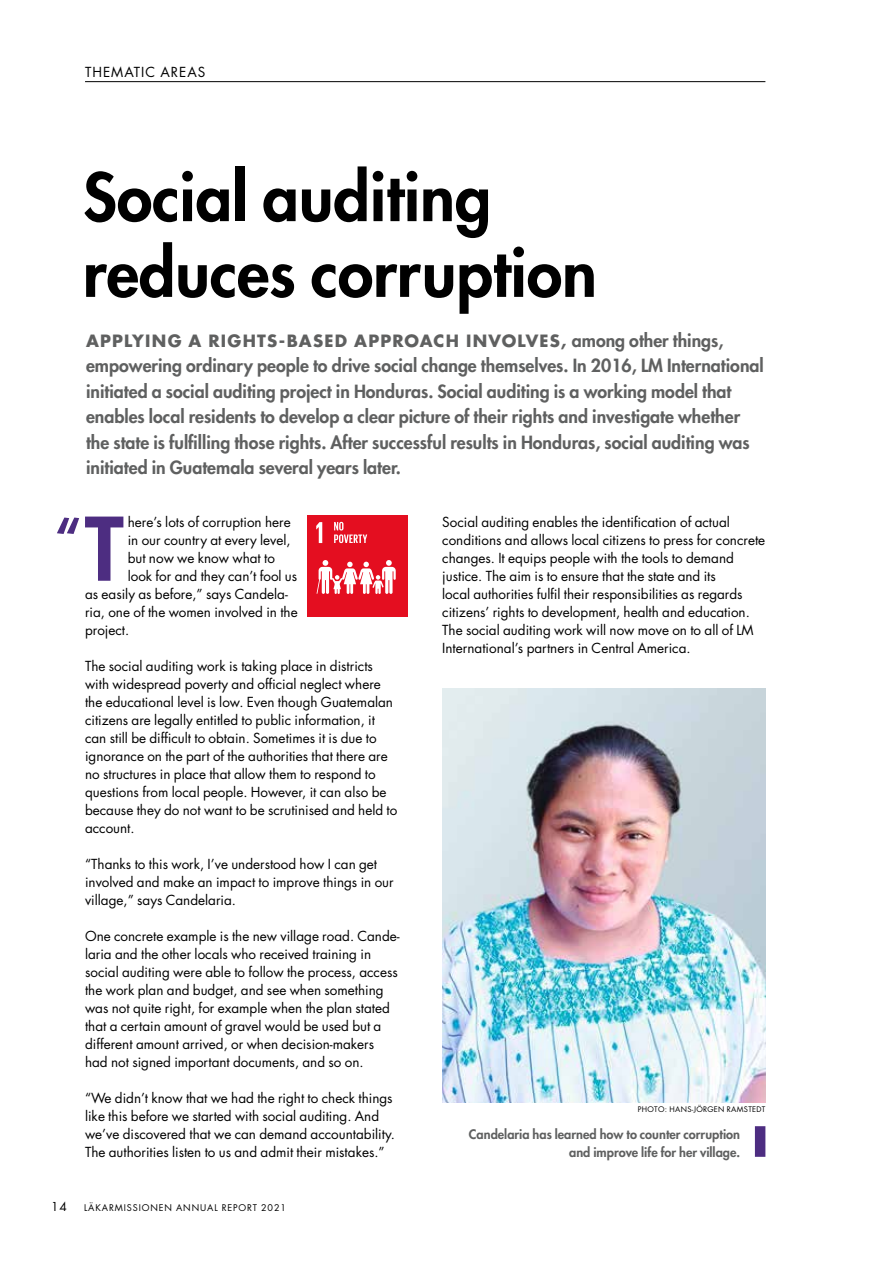
<style>
.page{position:relative;width:893px;height:1263px;background:#fff}
.page>*{position:absolute;margin:0;border:0;box-sizing:border-box;transform-origin:0 0}
.t1{font:800 85.05px "Futura";color:#4d2d81}
.t2{font:800 64.5px/75.8px "Futura";color:#000}
.t3{font:800 52.2px "Futura";color:#4d2d81}
.t4{font:800 17.7px/25.5px "Futura";color:#5f6060}
.t5{font:700 16.5px "Futura";letter-spacing:.075em;color:#5f6060}
.t6{font:13.5px/18px "Futura";color:#000}
.t7{font:13.5px "Futura";letter-spacing:.075em;color:#000}
.t8{font:800 12.75px/18px "Futura";color:#5f6060;text-align:right}
.t9{font:12px "Futura";color:#000}
.t10{font:9px "Futura";letter-spacing:.1em;color:#000}
.t11{font:7.5px "Futura";letter-spacing:.04em;color:#000}
.s1{font-weight:800;font-size:17.7px}
</style>
<div class="page">
<hr style="left:85px;top:81px;width:680px;height:1px;background:#000">
<img style="left:442px;top:689px;width:323px;height:414px">
<div style="left:755px;top:1126px;width:10px;height:31px;background:#4d2d81"></div>
<div style="left:307px;top:516px;width:101px;height:101px;background:#e40e20"></div>
<svg style="left:316px;top:522px;width:6px;height:21px"></svg>
<svg style="left:317px;top:560px;width:79px;height:34px"></svg>
<svg style="left:334px;top:522px;width:33px;height:21px"></svg>
<p class="t7" style="left:85px;top:63px;width:122px">THEMATIC AREAS</p>
<h2 class="t2" style="left:83px;top:159px;width:516px">Social auditing reduces corruption</h2>
<p class="t5" style="left:86px;top:330px;width:639px">APPLYING A RIGHTS-BASED APPROACH INVOLVES, <span class="s1">among other things,</span></p>
<p class="t4" style="left:86px;top:353px;width:679px">empowering ordinary people to drive social change themselves. In 2016, LM International initiated a social auditing project in Honduras. Social auditing is a working model that enables local residents to develop a clear picture of their rights and investigate whether the state is fulfilling those rights. After successful results in Honduras, social auditing was initiated in Guatemala several years later.</p>
<h1 class="t1" style="left:85px;top:495px;width:40px">T</h1>
<p class="t6" style="left:128px;top:513px;width:165px">here’s lots of corruption here</p>
<h3 class="t3" style="left:55px;top:506px;width:27px">“</h3>
<p class="t6" style="left:128px;top:531px;width:164px">in our country at every level,</p>
<p class="t6" style="left:128px;top:549px;width:149px">but now we know what to</p>
<p class="t6" style="left:128px;top:567px;width:171px">look for and they can’t fool us</p>
<p class="t6" style="left:85px;top:585px;width:204px">as easily as before,” says Candela-</p>
<p class="t6" style="left:85px;top:603px;width:214px">ria, one of the women involved in the</p>
<p class="t6" style="left:85px;top:621px;width:46px">project.</p>
<p class="t6" style="left:85px;top:657px;width:314px">The social auditing work is taking place in districts with widespread poverty and official neglect where the educational level is low. Even though Guatemalan citizens are legally entitled to public information, it can still be difficult to obtain. Sometimes it is due to ignorance on the part of the authorities that there are no structures in place that allow them to respond to questions from local people. However, it can also be because they do not want to be scrutinised and held to account.</p>
<p class="t6" style="left:85px;top:855px;width:310px">“Thanks to this work, I’ve understood how I can get involved and make an impact to improve things in our village,” says Candelaria.</p>
<p class="t6" style="left:85px;top:927px;width:316px">One concrete example is the new village road. Cande&shy;laria and the other locals who received training in social auditing were able to follow the process, access the work plan and budget, and see when something was not quite right, for example when the plan stated that a certain amount of gravel would be used but a different amount arrived, or when decision-makers had not signed important documents, and so on.</p>
<p class="t6" style="left:85px;top:1089px;width:311px">“We didn’t know that we had the right to check things like this before we started with social auditing. And we’ve discovered that we can demand accountability.<br>The authorities listen to us and admit their mistakes.”</p>
<p class="t9" style="left:51px;top:1199px;width:17px">14</p>
<p class="t10" style="left:84px;top:1202px;width:203px">LÄKARMISSIONEN ANNUAL REPORT 2021</p>
<p class="t6" style="left:442px;top:513px;width:325px">Social auditing enables the identification of actual conditions and allows local citizens to press for concrete changes. It equips people with the tools to demand justice. The aim is to ensure that the state and its<br>local authorities fulfil their responsibilities as regards citizens’ rights to development, health and education.<br>The social auditing work will now move on to all of LM International’s partners in Central America.</p>
<p class="t11" style="left:638px;top:1104px;width:129px">PHOTO: HANS-JÖRGEN RAMSTEDT</p>
<p class="t8" style="left:469px;top:1125px;width:273px">Candelaria has learned how to counter corruption and improve life for her village.</p>
</div>
